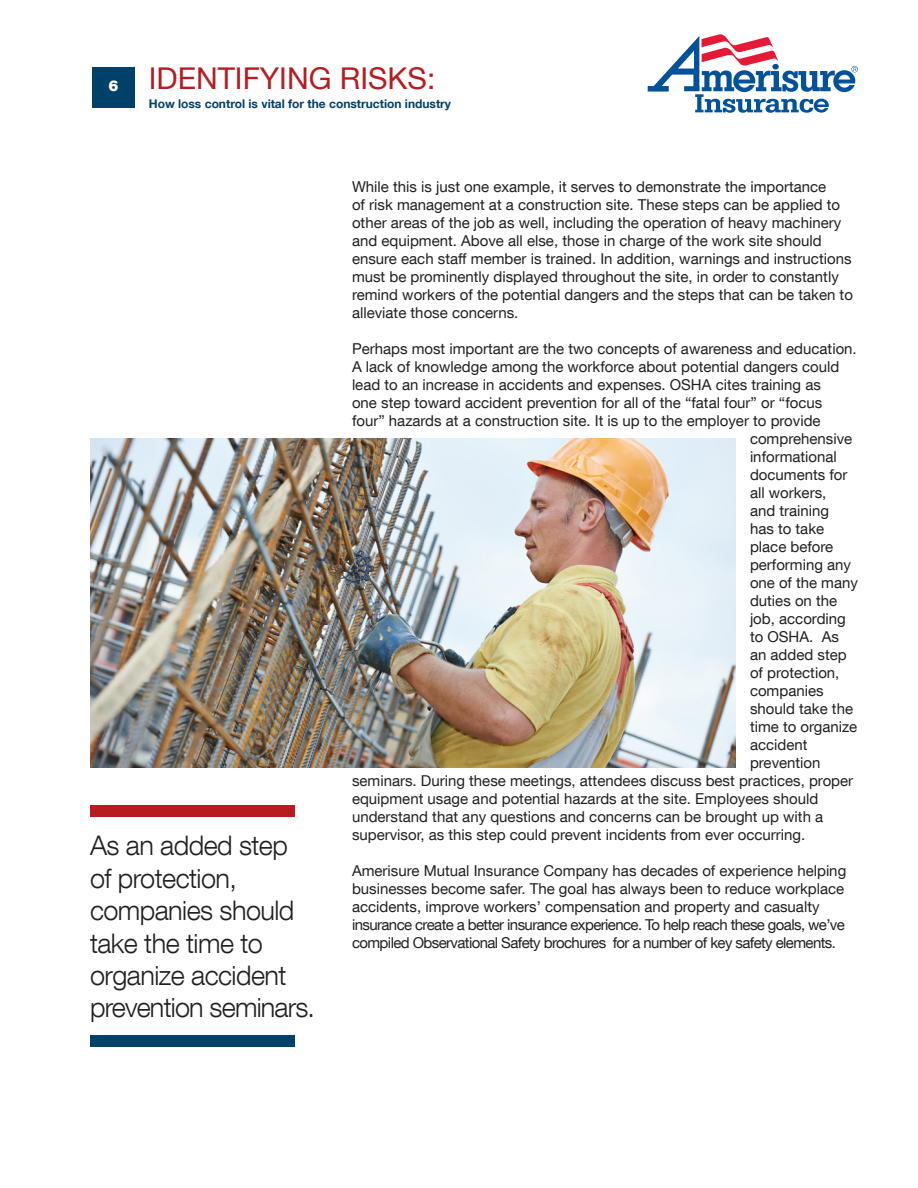
<style>
.page{position:relative;width:918px;height:1188px;background:#fff}
.page>*{position:absolute;margin:0;border:0;box-sizing:border-box;transform-origin:0 0}
.t1{font:30px "Helvetica Neue LT Com";color:#b61c20}
.t2{font:300 27px/32.4px "Helvetica Neue LT Com";letter-spacing:-.02em;color:#231f20}
.t3{font:15px/18px "Helvetica Neue LT Com";color:#231f20}
.t4{font:700 12px "Helvetica Neue LT Com";color:#00416a}
</style>
<div class="page">
<svg style="left:648px;top:34px;width:210px;height:79px"></svg>
<div style="left:772px;top:64px;width:7px;height:6px;background:#01529a;border-radius:50%"></div>
<div style="left:92px;top:67px;width:43px;height:41px;background:#00416a"></div>
<img style="left:90px;top:439px;width:646px;height:328px">
<div style="left:90px;top:806px;width:205px;height:11px;background:#b61c20"></div>
<div style="left:90px;top:1035px;width:205px;height:12px;background:#00416a"></div>
<h1 class="t1" style="left:109px;top:59px;width:328px"><sub>6</sub> IDENTIFYING RISKS:</h1>
<p class="t4" style="left:149px;top:96px;width:304px">How loss control is vital for the construction industry</p>
<p class="t2" style="left:90px;top:829px;width:227px">As an added step of protection, companies should take the time to organize accident prevention seminars.</p>
<p class="t3" style="left:352px;top:178px;width:502px">While this is just one example, it serves to demonstrate the importance<br>of risk management at a construction site. These steps can be applied to other areas of the job as well, including the operation of heavy machinery and equipment. Above all else, those in charge of the work site should ensure each staff member is trained. In addition, warnings and instructions must be prominently displayed throughout the site, in order to constantly remind workers of the potential dangers and the steps that can be taken to alleviate those concerns.</p>
<p class="t3" style="left:352px;top:340px;width:506px">Perhaps most important are the two concepts of awareness and education.</p>
<p class="t3" style="left:352px;top:358px;width:489px">A lack of knowledge among the workforce about potential dangers could</p>
<p class="t3" style="left:352px;top:376px;width:470px">lead to an increase in accidents and expenses. OSHA cites training as</p>
<p class="t3" style="left:352px;top:394px;width:472px">one step toward accident prevention for all of the “fatal four” or “focus</p>
<p class="t3" style="left:352px;top:412px;width:470px">four” hazards at a construction site. It is up to the employer to provide</p>
<p class="t3" style="left:750px;top:430px;width:104px">comprehensive</p>
<p class="t3" style="left:750px;top:448px;width:88px">informational</p>
<p class="t3" style="left:750px;top:466px;width:99px">documents for</p>
<p class="t3" style="left:750px;top:484px;width:78px">all workers,</p>
<p class="t3" style="left:750px;top:502px;width:81px">and training</p>
<p class="t3" style="left:750px;top:520px;width:76px">has to take</p>
<p class="t3" style="left:750px;top:538px;width:85px">place before</p>
<p class="t3" style="left:750px;top:556px;width:103px">performing any</p>
<p class="t3" style="left:750px;top:574px;width:110px">one of the many</p>
<p class="t3" style="left:750px;top:592px;width:89px">duties on the</p>
<p class="t3" style="left:750px;top:610px;width:97px">job, according</p>
<p class="t3" style="left:750px;top:628px;width:90px">to OSHA. As</p>
<p class="t3" style="left:750px;top:646px;width:98px">an added step</p>
<p class="t3" style="left:750px;top:664px;width:91px">of protection,</p>
<p class="t3" style="left:750px;top:682px;width:75px">companies</p>
<p class="t3" style="left:750px;top:700px;width:105px">should take the</p>
<p class="t3" style="left:750px;top:718px;width:109px">time to organize</p>
<p class="t3" style="left:750px;top:736px;width:59px">accident</p>
<p class="t3" style="left:750px;top:754px;width:72px">prevention</p>
<p class="t3" style="left:352px;top:772px;width:503px">seminars. During these meetings, attendees discuss best practices, proper</p>
<p class="t3" style="left:352px;top:790px;width:468px">equipment usage and potential hazards at the site. Employees should</p>
<p class="t3" style="left:352px;top:808px;width:473px">understand that any questions and concerns can be brought up with a</p>
<p class="t3" style="left:352px;top:826px;width:455px">supervisor, as this step could prevent incidents from ever occurring.</p>
<p class="t3" style="left:352px;top:862px;width:496px">Amerisure Mutual Insurance Company has decades of experience helping businesses become safer. The goal has always been to reduce workplace accidents, improve workers’ compensation and property and casualty insurance create a better insurance experience. To help reach these goals, we’ve compiled Observational Safety brochures for a number of key safety elements.</p>
</div>
